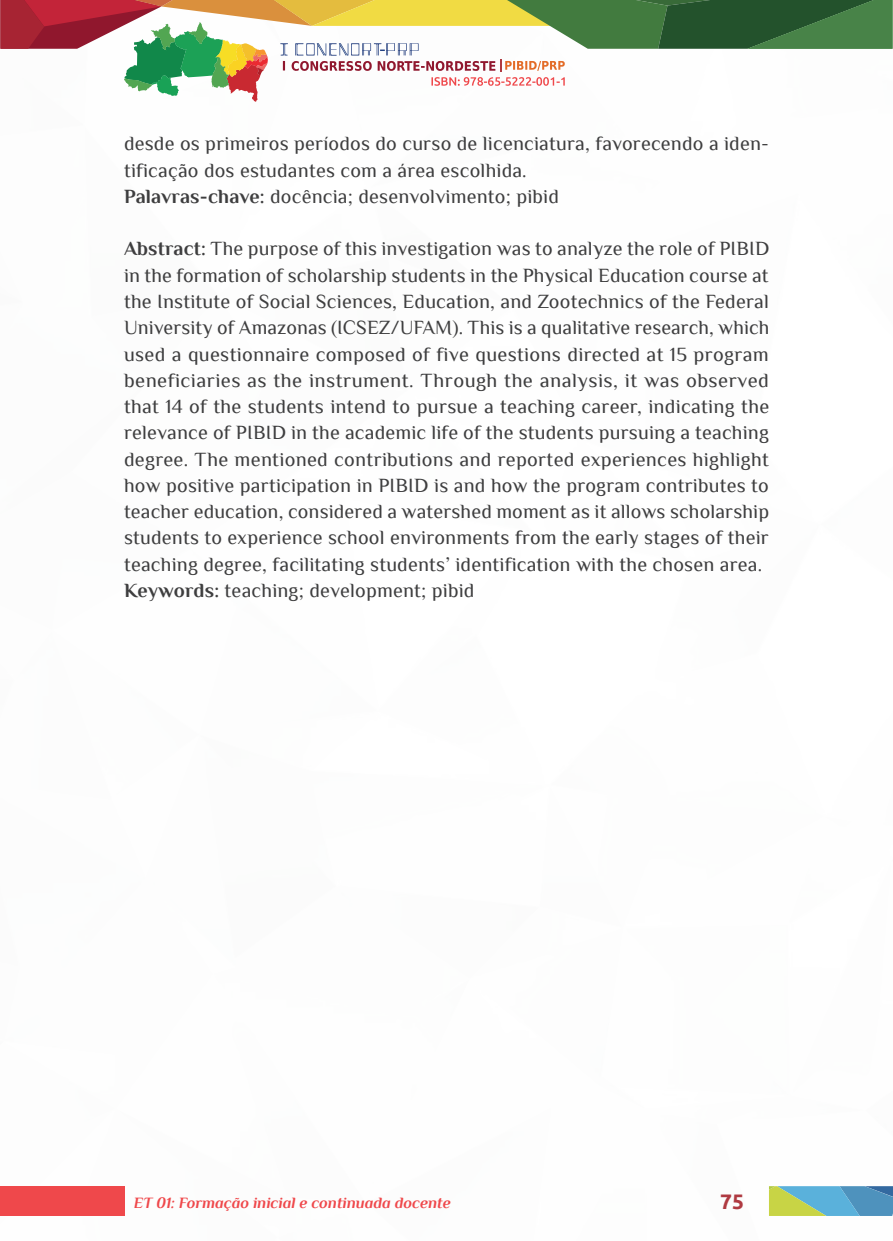
<style>
.page{position:relative;width:893px;height:1241px;background:#fff}
.page>*{position:absolute;margin:0;border:0;box-sizing:border-box;transform-origin:0 0}
.t1{font:700 21px "Ubuntu";color:#af3a41}
._4_ABSTRACT{font:20.12px/26.2px "Philosopher";letter-spacing:.01em;color:#3e3e3f;text-align:justify}
._2_RESUMO{font:20.12px/26.2px "Philosopher";letter-spacing:.01em;color:#3e3e3f}
._3_PALAVRAS_CHAVE{font:20.12px "Philosopher";letter-spacing:.01em;color:#3e3e3f}
.t2{font:italic 700 15.75px "Philosopher";color:#ef484b}
.s1{font-weight:700}
</style>
<div class="page">
<div style="left:0;top:1185px;width:124px;height:30px;background:#ef484b"></div>
<svg style="left:0;top:0;width:892px;height:102px"></svg>
<svg style="left:769px;top:1186px;width:124px;height:29px;background:#72aea9"></svg>
<p class="_2_RESUMO" style="left:124px;top:131px;width:646px">desde os primeiros períodos do curso de licenciatura, favorecendo a iden&shy;tificação dos estudantes com a área escolhida.</p>
<p class="_3_PALAVRAS_CHAVE" style="left:124px;top:186px;width:436px"><span class="s1">Palavras-chave:</span> docência; desenvolvimento; pibid</p>
<p class="_4_ABSTRACT" style="left:124px;top:236px;width:647px"><span class="s1">Abstract:</span> The purpose of this investigation was to analyze the role of PIBID in the formation of scholarship students in the Physical Education course at the Institute of Social Sciences, Education, and Zootechnics of the Federal University of Amazonas (ICSEZ/UFAM). This is a qualitative research, which used a questionnaire composed of five questions directed at 15 program beneficiaries as the instrument. Through the analysis, it was observed that 14 of the students intend to pursue a teaching career, indicating the relevance of PIBID in the academic life of the students pursuing a teaching degree. The mentioned contributions and reported experiences highlight how positive participation in PIBID is and how the program contributes to teacher education, considered a watershed moment as it allows scholarship students to experience school environments from the early stages of their teaching degree, facilitating students’ identification with the chosen area.</p>
<p class="_3_PALAVRAS_CHAVE" style="left:124px;top:579px;width:352px"><span class="s1">Keywords:</span> teaching; development; pibid</p>
<p class="t2" style="left:134px;top:1193px;width:318px">ET 01: Formação inicial e continuada docente</p>
<p class="t1" style="left:720px;top:1188px;width:25px">75</p>
</div>
